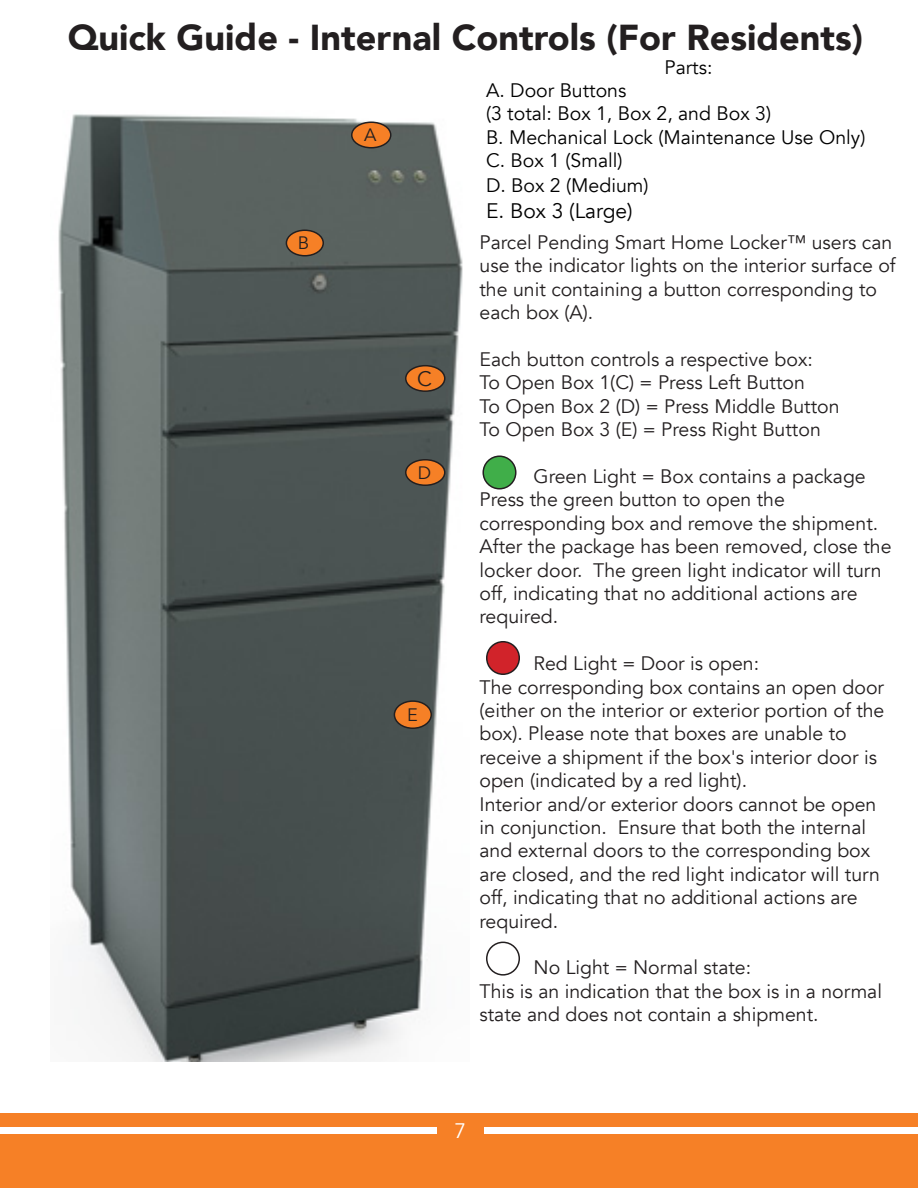
<style>
.page{position:relative;width:918px;height:1188px;background:#fff}
.page>*{position:absolute;margin:0;border:0;box-sizing:border-box;transform-origin:0 0}
.t1{font:900 36px "Avenir";color:#231f20}
.t2{font:21px "Avenir";color:#000}
.t3{font:21px "Avenir";color:#231f20}
.t4{font:21px "Avenir";color:#fff}
.t5{font:19.5px/23.4px "Avenir";color:#231f20}
.t6{font:19.5px/23.4px "Avenir";color:#000}
.t7{font:18px "Avenir";color:#231f20}
.s1{font-style:inherit}
</style>
<div class="page">
<div style="left:0;top:1134px;width:918px;height:54px;background:#f68026"></div>
<div style="left:0;top:1114px;width:918px;height:13px;background:#f68026"></div>
<img style="left:58px;top:114px;width:405px;height:948px">
<div style="left:486px;top:942px;width:34px;height:34px;border:2px solid #231f20;border-radius:50%"></div>
<div style="left:483px;top:456px;width:33px;height:33px;background:#40ae49;border-radius:50%"></div>
<div style="left:482px;top:455px;width:35px;height:35px;border:2px solid #231f20;border-radius:50%"></div>
<div style="left:487px;top:642px;width:32px;height:32px;background:#d1232a;border-radius:50%"></div>
<div style="left:486px;top:641px;width:34px;height:34px;border:2px solid #231f20;border-radius:50%"></div>
<div style="left:352px;top:122px;width:39px;height:26px;background:#f68026;border-radius:50%"></div>
<div style="left:351px;top:122px;width:41px;height:26px;border:2px solid #231f20;border-radius:50%"></div>
<div style="left:286px;top:230px;width:37px;height:26px;background:#f68026;border-radius:50%"></div>
<div style="left:286px;top:230px;width:38px;height:26px;border:2px solid #231f20;border-radius:50%"></div>
<div style="left:406px;top:366px;width:39px;height:25px;background:#f68026;border-radius:50%"></div>
<div style="left:405px;top:365px;width:41px;height:27px;border:2px solid #231f20;border-radius:50%"></div>
<div style="left:406px;top:460px;width:39px;height:25px;background:#f68026;border-radius:50%"></div>
<div style="left:405px;top:459px;width:41px;height:27px;border:2px solid #231f20;border-radius:50%"></div>
<div style="left:394px;top:701px;width:37px;height:27px;background:#f68026;border-radius:50%"></div>
<div style="left:394px;top:700px;width:38px;height:29px;border:2px solid #231f20;border-radius:50%"></div>
<div style="left:437px;top:1117px;width:46px;height:29px;background:#f68026"></div>
<p class="t1" style="left:68px;top:6px;width:797px">Quick Guide - Internal Controls (For Residents)</p>
<p class="t6" style="left:665px;top:55px;width:49px">Parts:</p>
<p class="t6" style="left:486px;top:79px;width:287px">A. Door Buttons<br>(3 total: Box 1, Box 2, and Box 3)</p>
<p class="t6" style="left:486px;top:126px;width:381px">B. Mechanical Lock (Maintenance Use Only)</p>
<p class="t6" style="left:486px;top:149px;width:138px">C. Box 1 (Small)</p>
<p class="t6" style="left:486px;top:174px;width:164px">D. Box 2 (Medium)</p>
<p class="t2" style="left:486px;top:198px;width:148px">E. Box 3 (Large)</p>
<p class="t5" style="left:480px;top:231px;width:418px">Parcel Pending Smart Home Locker™ users can use the indicator lights on the interior surface of the unit containing a button corresponding to each box (A).</p>
<p class="t5" style="left:480px;top:348px;width:335px">Each button controls a respective box:<br>To Open Box 1(C) = Press Left Button</p>
<p class="t5" style="left:480px;top:395px;width:362px">To Open Box 2 (D) = Press Middle Button</p>
<p class="t5" style="left:480px;top:418px;width:343px">To Open Box 3 (E) = Press Right Button</p>
<p class="t5" style="left:480px;top:465px;width:414px;text-indent:54px">Green Light = Box contains a package Press the green button to open the corresponding box and remove the shipment.<br>After the package has been removed, close the locker door. The green light indicator will turn off, indicating that no additional actions are required.</p>
<p class="t5" style="left:480px;top:652px;width:406px;text-indent:54px">Red Light = Door is open:<br>The corresponding box contains an open door (either on the interior or exterior portion of the box). Please note that boxes are unable to receive a shipment if the box's interior door is open (indicated by a red light).<br>Interior and/or exterior doors cannot be open in conjunction. Ensure that both the internal and external doors to the corresponding box are closed, and the red light indicator will turn off, indicating that no additional actions are required.</p>
<p class="t5" style="left:480px;top:956px;width:404px;text-indent:54px">No Light = Normal state:<br><span class="s1">T</span>his is an indication that the box is in a normal state and does not contain a shipment.</p>
<p class="t7" style="left:364px;top:124px;width:14px">A</p>
<p class="t7" style="left:298px;top:232px;width:13px">B</p>
<p class="t3" style="left:417px;top:366px;width:16px">C</p>
<p class="t7" style="left:418px;top:462px;width:15px">D</p>
<p class="t7" style="left:407px;top:704px;width:12px">E</p>
<p class="t4" style="left:455px;top:1118px;width:13px">7</p>
</div>
